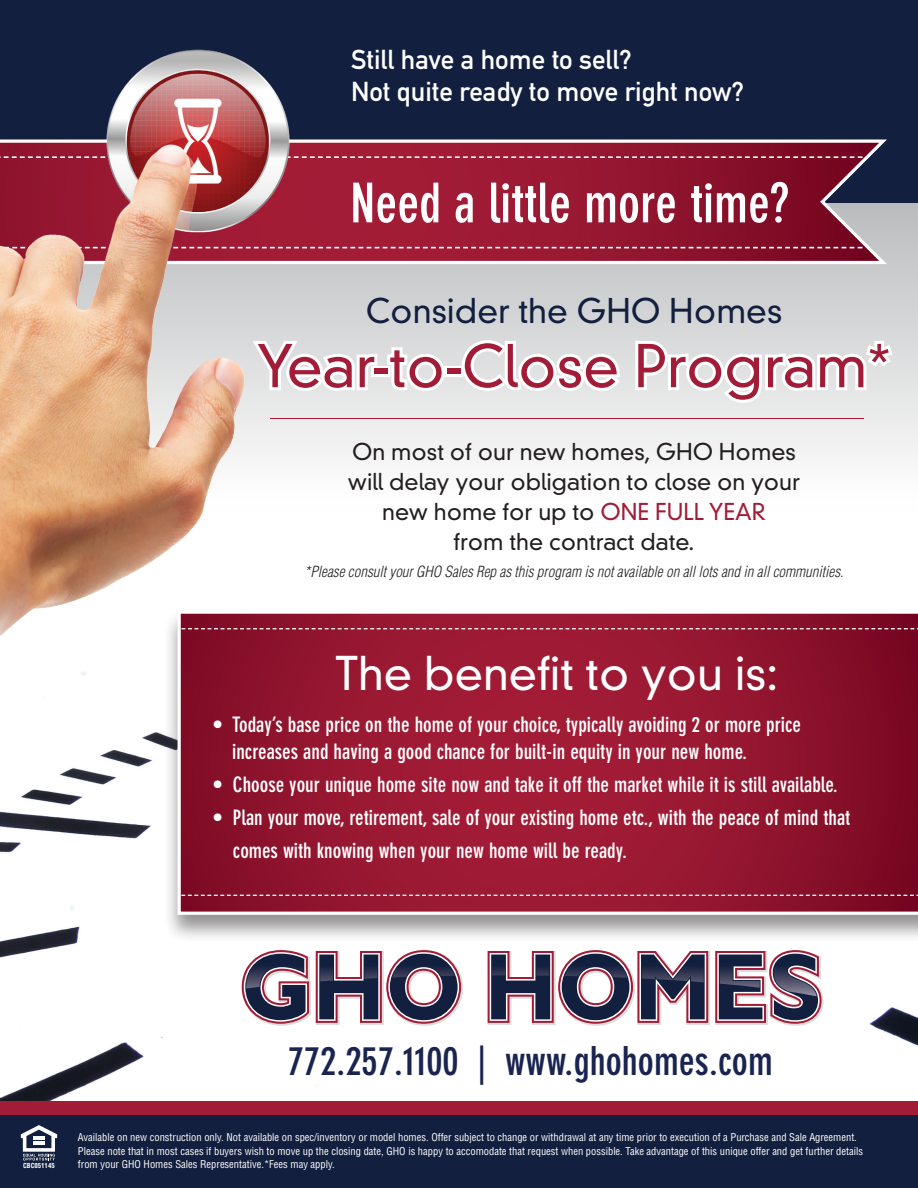
<style>
.page{position:relative;width:918px;height:1188px;background:#fff}
.page>*{position:absolute;margin:0;border:0;box-sizing:border-box;transform-origin:0 0}
.t1{font:300 57px "DIN Neuzeit Grotesk";color:#a31c37}
.t2{font:700 condensed 54px "DIN Neuzeit Grotesk";color:#fff}
.t3{font:300 45px "DIN Neuzeit Grotesk";color:#fff}
.t4{font:700 condensed 39.3px "DIN Neuzeit Grotesk";color:#192550}
.t5{font:300 33px "DIN Neuzeit Grotesk";color:#121f3e}
.t6{font:27px/32.4px "DIN Mittelschrift Alternate";color:#fff}
.t7{font:300 22.5px/30px "DIN Neuzeit Grotesk";color:#231f20;text-align:center}
.t8{font:700 condensed 21px/27px "DIN Neuzeit Grotesk";color:#fff}
.t9{font:italic 300 condensed 15px "Helvetica";color:#231f20}
.t10{font:condensed 10.5px/13.5px "Helvetica";color:#fff}
.t11{font:700 condensed 6.75px "Helvetica";color:#fff}
.s1{color:#a31c37}
</style>
<div class="page">
<img style="left:0;top:732px;width:918px;height:369px">
<div style="left:197px;top:878px;width:551px;height:158px;background:#fff"></div>
<svg style="left:303px;top:202px;width:615px;height:257px"></svg>
<div style="left:0;top:1107px;width:918px;height:81px;background:#121f3e"></div>
<div style="left:0;top:1101px;width:918px;height:13px;background:#a31c37"></div>
<svg style="left:303px;top:338px;width:145px;height:56px"></svg>
<svg style="left:459px;top:337px;width:165px;height:57px"></svg>
<svg style="left:632px;top:338px;width:264px;height:68px"></svg>
<div style="left:0;top:0;width:918px;height:202px;background:#121f3e"></div>
<svg style="left:242px;top:950px;width:221px;height:76px"></svg>
<svg style="left:488px;top:950px;width:336px;height:76px"></svg>
<svg style="left:21px;top:1125px;width:36px;height:36px"></svg>
<hr style="left:270px;top:418px;width:594px;height:1px;background:#a31c37">
<svg style="left:303px;top:139px;width:588px;height:127px;background:#972b43"></svg>
<svg style="left:303px;top:156px;width:560px;height:2px"></svg>
<svg style="left:303px;top:247px;width:560px;height:1px"></svg>
<img style="left:0;top:49px;width:303px;height:627px">
<div style="left:162px;top:609px;width:756px;height:335px;background:#231f20;opacity:.48"></div>
<svg style="left:178px;top:611px;width:740px;height:304px;background:#961b34"></svg>
<svg style="left:181px;top:628px;width:737px;height:1px"></svg>
<svg style="left:181px;top:895px;width:737px;height:1px"></svg>
<h3 class="t6" style="left:351px;top:43px;width:395px">Still have a home to sell?<br>Not quite ready to move right now?</h3>
<h2 class="t2" style="left:350px;top:172px;width:440px">Need a little more time?</h2>
<h3 class="t5" style="left:366px;top:291px;width:418px">Consider the GHO Homes</h3>
<h1 class="t1" style="left:257px;top:332px;width:635px">Year-to-Close Program*</h1>
<h3 class="t7" style="left:348px;top:437px;width:454px">On most of our new homes, GHO Homes will delay your obligation to close on your new home for up to <span class="s1">ONE FULL YEAR<br></span>from the contract date.</h3>
<h3 class="t9" style="left:305px;top:563px;width:540px">*Please consult your GHO Sales Rep as this program is not available on all lots and in all communities.</h3>
<h3 class="t3" style="left:335px;top:646px;width:444px">The benefit to you is:</h3>
<h3 class="t8" style="left:232px;top:711px;width:570px;text-indent:-20px">• Today’s base price on the home of your choice, typically avoiding 2 or more price increases and having a good chance for built-in equity in your new home.</h3>
<h3 class="t8" style="left:212px;top:771px;width:627px">• Choose your unique home site now and take it off the market while it is still available.</h3>
<h3 class="t8" style="left:233px;top:801px;width:619px;line-height:33px;text-indent:-21px">• Plan your move, retirement, sale of your existing home etc., with the peace of mind that comes with knowing when your new home will be ready.</h3>
<p class="t11" style="left:23px;top:1162px;width:33px">CBC051145</p>
<h3 class="t4" style="left:288px;top:1038px;width:486px">772.257.1100 | www.ghohomes.com</h3>
<p class="t10" style="left:78px;top:1130px;width:787px">Available on new construction only. Not available on spec/inventory or model homes. Offer subject to change or withdrawal at any time prior to execution of a Purchase and Sale Agreement.<br>Please note that in most cases if buyers wish to move up the closing date, GHO is happy to accomodate that request when possible. Take advantage of this unique offer and get further details from your GHO Homes Sales Representative.*Fees may apply.</p>
</div>
